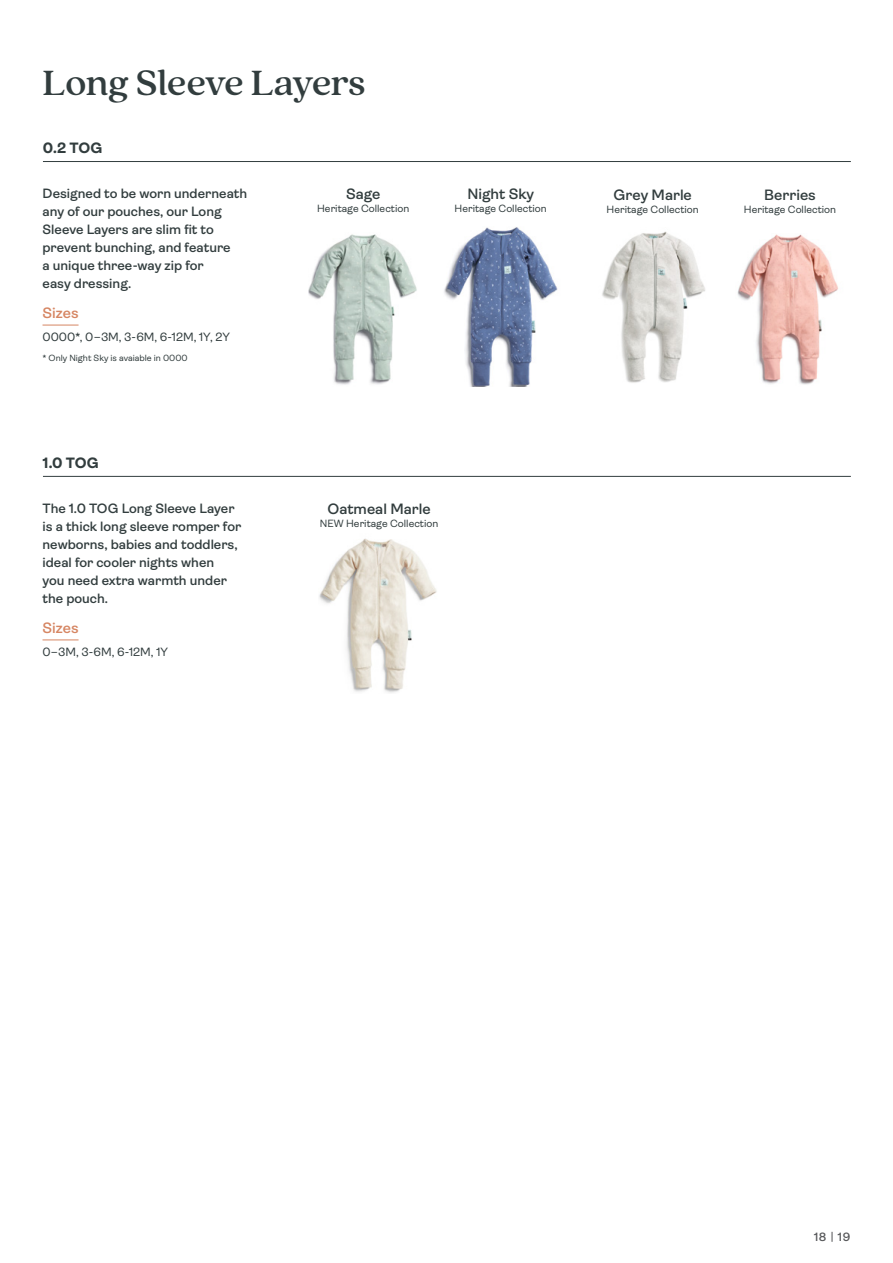
<style>
.page{position:relative;width:893px;height:1263px;background:#fff}
.page>*{position:absolute;margin:0;border:0;box-sizing:border-box;transform-origin:0 0}
.t1{font:500 39px "Quincy CF";letter-spacing:-.005em;color:#323d3e}
.t2{font:600 15px "Ambit";color:#323d3e}
.t3{font:700 15px "Ambit";letter-spacing:-.01em;color:#323d3e}
.t4{font:600 15px "Ambit";color:#d68663}
.t5{font:600 13.5px/18px "Ambit";color:#323d3e}
.t6{font:12px "Ambit";color:#323d3e}
.t7{font:600 12px "Ambit";color:#58595b}
.t8{font:10.5px "Ambit";color:#323d3e}
.t9{font:9px "Ambit";color:#323d3e}
</style>
<div class="page">
<hr style="left:43px;top:161px;width:808px;height:1px;background:#323d3e">
<hr style="left:43px;top:476px;width:808px;height:1px;background:#323d3e">
<hr style="left:43px;top:325px;width:36px;height:1px;background:#d68663">
<hr style="left:43px;top:639px;width:36px;height:1px;background:#d68663">
<img style="left:308px;top:234px;width:109px;height:151px">
<img style="left:444px;top:227px;width:114px;height:159px">
<img style="left:319px;top:538px;width:118px;height:155px">
<img style="left:602px;top:231px;width:103px;height:152px">
<img style="left:737px;top:234px;width:102px;height:151px">
<h1 class="t1" style="left:43px;top:60px;width:324px">Long Sleeve Layers</h1>
<p class="t3" style="left:43px;top:139px;width:61px">0.2 TOG</p>
<p class="t5" style="left:43px;top:184px;width:206px">Designed to be worn underneath any of our pouches, our Long<br>Sleeve Layers are slim fit to prevent bunching, and feature<br>a unique three-way zip for<br>easy dressing.</p>
<p class="t4" style="left:43px;top:305px;width:38px">Sizes</p>
<p class="t6" style="left:43px;top:330px;width:189px">0000*, 0–3M, 3-6M, 6-12M, 1Y, 2Y</p>
<p class="t9" style="left:43px;top:352px;width:147px">* Only Night Sky is avaiable in 0000</p>
<p class="t2" style="left:346px;top:185px;width:36px">Sage</p>
<p class="t8" style="left:317px;top:203px;width:94px">Heritage Collection</p>
<p class="t2" style="left:467px;top:185px;width:68px">Night Sky</p>
<p class="t8" style="left:455px;top:203px;width:94px">Heritage Collection</p>
<p class="t3" style="left:43px;top:454px;width:57px">1.0 TOG</p>
<p class="t5" style="left:43px;top:499px;width:200px">The 1.0 TOG Long Sleeve Layer is a thick long sleeve romper for newborns, babies and toddlers, ideal for cooler nights when<br>you need extra warmth under the pouch.</p>
<p class="t4" style="left:43px;top:620px;width:38px">Sizes</p>
<p class="t6" style="left:43px;top:645px;width:127px">0–3M, 3-6M, 6-12M, 1Y</p>
<p class="t2" style="left:327px;top:500px;width:105px">Oatmeal Marle</p>
<p class="t8" style="left:320px;top:518px;width:120px">NEW Heritage Collection</p>
<p class="t2" style="left:613px;top:186px;width:80px">Grey Marle</p>
<p class="t8" style="left:607px;top:204px;width:94px">Heritage Collection</p>
<p class="t2" style="left:764px;top:186px;width:53px">Berries</p>
<p class="t8" style="left:744px;top:204px;width:94px">Heritage Collection</p>
<p class="t7" style="left:814px;top:1230px;width:38px">18 | 19</p>
</div>
